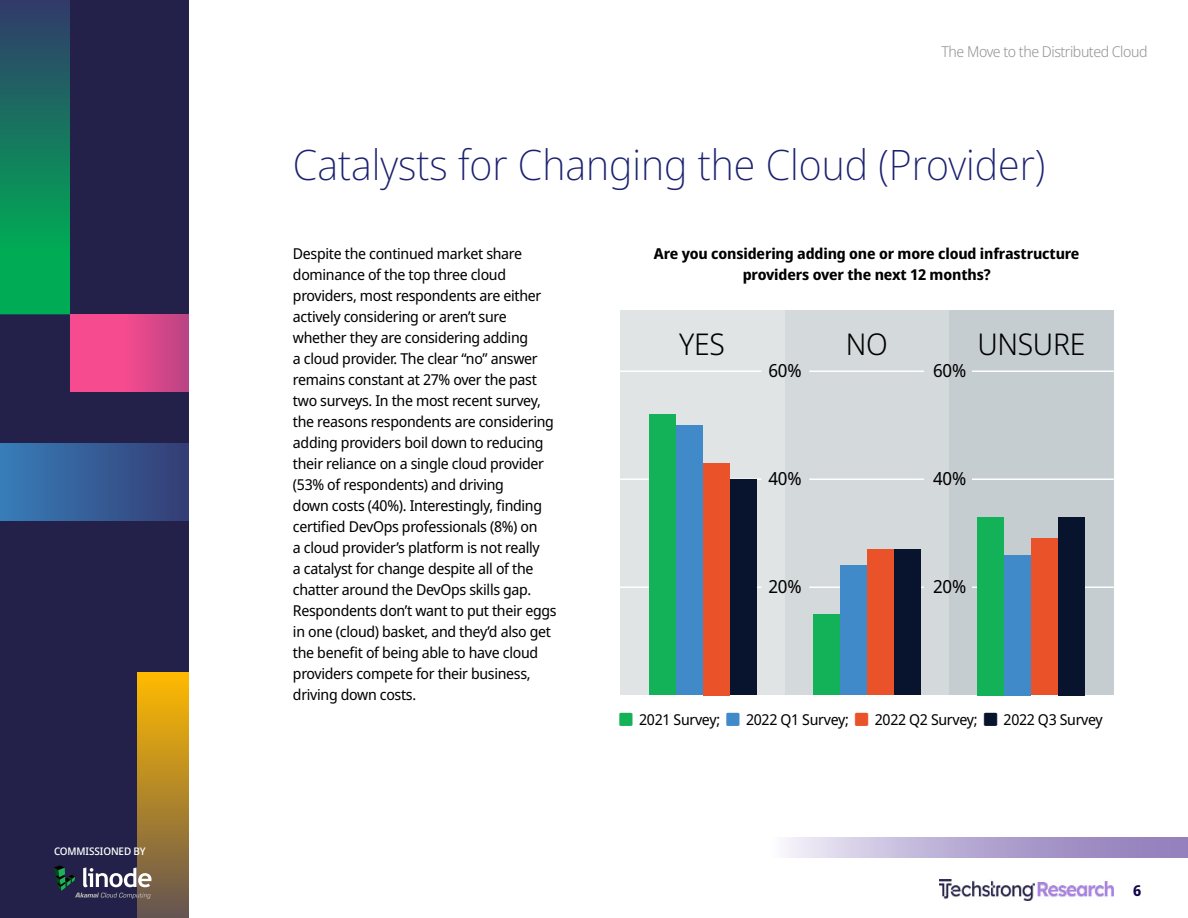
<style>
.page{position:relative;width:1188px;height:918px;background:#fff}
.page>*{position:absolute;margin:0;border:0;box-sizing:border-box;transform-origin:0 0}
.t1{font:200 42px "Noto Sans Display";color:#1c216f}
.t2{font:300 30px "Noto Sans Display";letter-spacing:-.01em;color:#000}
.t3{font:18px "Noto Sans Display";letter-spacing:-.01em;color:#000}
.t4{font:15px/21px "Noto Sans Display";letter-spacing:-.02em;color:#000}
.t5{font:700 15px/21px "Noto Sans Display";letter-spacing:-.01em;color:#000;text-align:center}
.t6{font:300 15px "Noto Sans Display";letter-spacing:-.03em;color:#939598}
.t7{font:700 15px "Noto Sans Display";color:#11034c}
.t8{font:500 10.5px "Noto Sans Display";letter-spacing:-.01em;color:#fff}
.s1{color:#13b258}
.s2{color:#418ac9}
.s3{color:#ea5329}
.s4{color:#08142e}
</style>
<div class="page">
<div style="left:0;top:0;width:189px;height:918px;background:#232149"></div>
<div style="left:137px;top:672px;width:52px;height:246px;background:linear-gradient(to bottom,#ffba00,#655451)"></div>
<div style="left:0;top:444px;width:189px;height:76px;background:linear-gradient(to right,#377db9,#343c74)"></div>
<div style="left:70px;top:314px;width:119px;height:77px;background:linear-gradient(to right,#ff4d92,#c54586)"></div>
<svg style="left:0;top:0;width:70px;height:314px;background:#137d5d"></svg>
<div style="left:784px;top:310px;width:165px;height:385px;background:#d4d9dc"></div>
<div style="left:949px;top:310px;width:165px;height:385px;background:#c6cdd1"></div>
<div style="left:620px;top:310px;width:164px;height:385px;background:#e1e4e4"></div>
<hr style="left:620px;top:587px;width:141px;height:1px;background:#fff">
<hr style="left:972px;top:587px;width:142px;height:1px;background:#fff">
<hr style="left:620px;top:478px;width:141px;height:2px;background:#fff">
<hr style="left:972px;top:478px;width:142px;height:2px;background:#fff">
<hr style="left:620px;top:370px;width:141px;height:2px;background:#fff">
<hr style="left:972px;top:370px;width:142px;height:2px;background:#fff">
<hr style="left:809px;top:587px;width:115px;height:1px;background:#fff">
<hr style="left:809px;top:478px;width:115px;height:2px;background:#fff">
<hr style="left:809px;top:370px;width:115px;height:2px;background:#fff">
<div style="left:703px;top:463px;width:27px;height:232px;background:#ea5329"></div>
<div style="left:730px;top:479px;width:27px;height:216px;background:#08142e"></div>
<div style="left:649px;top:414px;width:27px;height:281px;background:#13b258"></div>
<div style="left:676px;top:425px;width:27px;height:270px;background:#418ac9"></div>
<div style="left:867px;top:549px;width:27px;height:146px;background:#ea5329"></div>
<div style="left:894px;top:549px;width:27px;height:146px;background:#08142e"></div>
<div style="left:813px;top:614px;width:27px;height:81px;background:#13b258"></div>
<div style="left:840px;top:566px;width:27px;height:129px;background:#418ac9"></div>
<div style="left:1031px;top:539px;width:27px;height:156px;background:#ea5329"></div>
<div style="left:1058px;top:517px;width:27px;height:178px;background:#08142e"></div>
<div style="left:977px;top:517px;width:27px;height:178px;background:#13b258"></div>
<div style="left:1004px;top:555px;width:27px;height:140px;background:#418ac9"></div>
<svg style="left:786px;top:837px;width:402px;height:20px;background:#b7aad3"></svg>
<img style="left:940px;top:880px;width:174px;height:20px">
<svg style="left:54px;top:866px;width:98px;height:33px"></svg>
<p class="t8" style="left:54px;top:844px;width:93px">COMMISSIONED BY</p>
<p class="t6" style="left:942px;top:40px;width:207px">The Move to the Distributed Cloud</p>
<h1 class="t1" style="left:293px;top:135px;width:754px">Catalysts for Changing the Cloud (Provider)</h1>
<p class="t4" style="left:293px;top:243px;width:265px">Despite the continued market share dominance of the top three cloud providers, most respondents are either actively considering or aren’t sure whether they are considering adding<br>a cloud provider. The clear “no” answer remains constant at 27% over the past two surveys. In the most recent survey, the reasons respondents are considering adding providers boil down to reducing their reliance on a single cloud provider (53% of respondents) and driving<br>down costs (40%). Interestingly, finding certified DevOps professionals (8%) on<br>a cloud provider’s platform is not really<br>a catalyst for change despite all of the chatter around the DevOps skills gap.<br>Respondents don’t want to put their eggs in one (cloud) basket, and they’d also get the benefit of being able to have cloud providers compete for their business, driving down costs.</p>
<p class="t5" style="left:654px;top:243px;width:427px">Are you considering adding one or more cloud infrastructure providers over the next 12 months?</p>
<h2 class="t2" style="left:679px;top:323px;width:47px">YES</h2>
<h2 class="t2" style="left:846px;top:323px;width:44px">NO</h2>
<h2 class="t2" style="left:977px;top:323px;width:110px">UNSURE</h2>
<p class="t3" style="left:768px;top:357px;width:35px">60%</p>
<p class="t3" style="left:933px;top:357px;width:35px">60%</p>
<p class="t3" style="left:768px;top:465px;width:35px">40%</p>
<p class="t3" style="left:933px;top:465px;width:35px">40%</p>
<p class="t3" style="left:768px;top:573px;width:35px">20%</p>
<p class="t3" style="left:933px;top:573px;width:35px">20%</p>
<p class="t4" style="left:620px;top:709px;width:485px"><span class="s1">▲❑◆</span> 2021 Survey; <span class="s2">▲❑◆</span> 2022 Q1 Survey; <span class="s3">▲❑◆</span> 2022 Q2 Survey; <span class="s4">▲❑◆</span> 2022 Q3 Survey</p>
<p class="t7" style="left:1133px;top:880px;width:10px">6</p>
</div>
